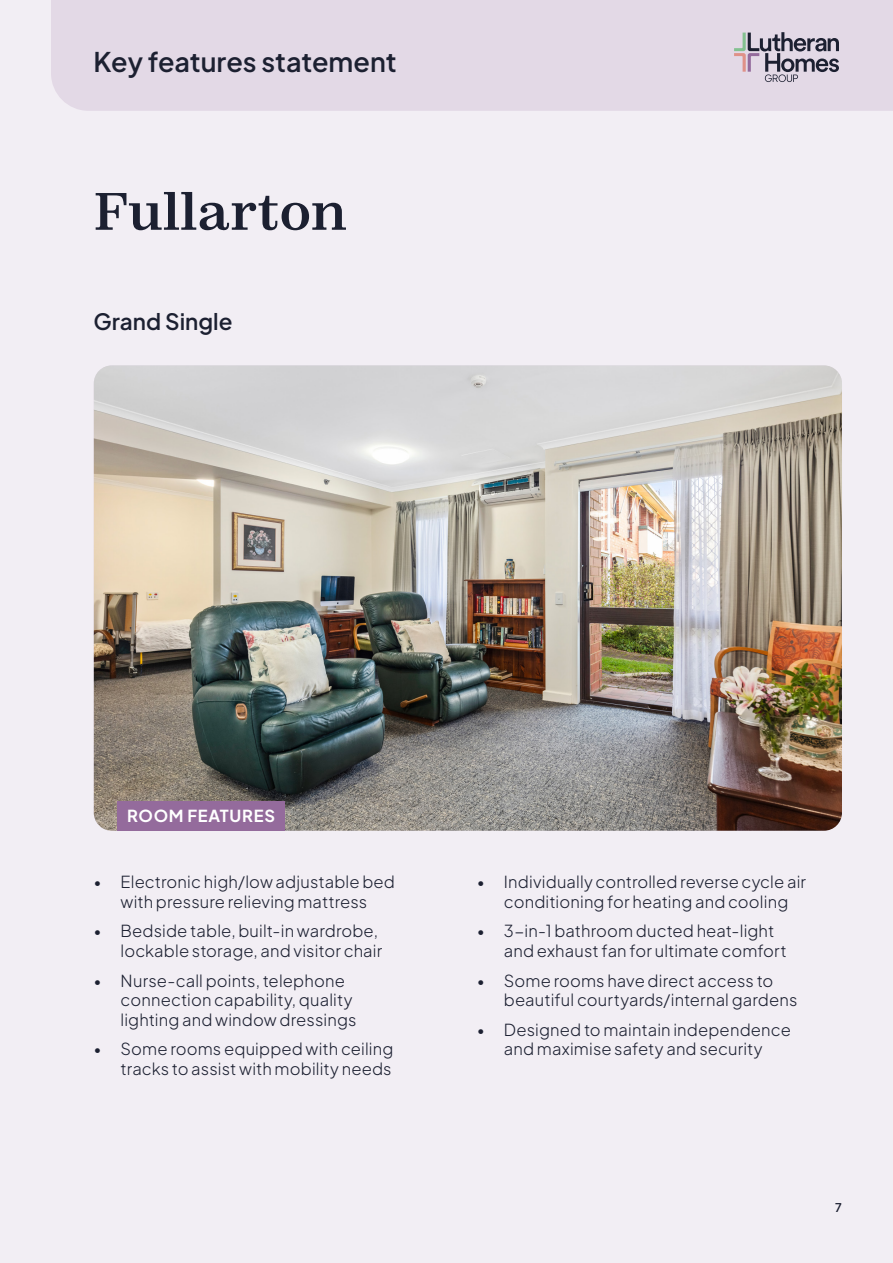
<style>
.page{position:relative;width:893px;height:1263px;background:#f2eef4}
.page>*{position:absolute;margin:0;border:0;box-sizing:border-box;transform-origin:0 0}
.t1{font:700 52.5px "Zodiak";color:#1c2031}
.t2{font:600 27px "Plus Jakarta Sans";color:#1c2031}
.t3{font:600 22.5px "Plus Jakarta Sans";color:#1c2031}
.t4{font:300 16.5px/19.5px "Plus Jakarta Sans";letter-spacing:.01em;color:#1c2031;text-align:center}
.t5{font:700 16.5px "Plus Jakarta Sans";letter-spacing:.04em;color:#fff}
.t6{font:600 12px "Plus Jakarta Sans";color:#1c2031}
</style>
<div class="page">
<div style="left:51px;top:0;width:842px;height:111px;background:#e3d9e6"></div>
<svg style="left:734px;top:32px;width:105px;height:50px;background:#aea7b4"></svg>
<img style="left:94px;top:365px;width:748px;height:466px">
<div style="left:117px;top:801px;width:168px;height:30px;background:#946b9c"></div>
<p class="t2" style="left:94px;top:38px;width:305px">Key features statement</p>
<p class="t1" style="left:94px;top:178px;width:255px">Fullarton</p>
<p class="t3" style="left:94px;top:302px;width:140px">Grand Single</p>
<p class="t5" style="left:127px;top:801px;width:149px">ROOM FEATURES</p>
<p class="t4" style="left:94px;top:870px;width:303px">• Electronic high/low adjustable bed with pressure relieving mattress</p>
<p class="t4" style="left:94px;top:920px;width:290px;text-align:right">• Bedside table, built-in wardrobe, lockable storage, and visitor chair</p>
<p class="t4" style="left:121px;top:969px;width:237px;text-align:left;text-indent:-27px">• Nurse-call points, telephone connection capability, quality lightingand window dressings</p>
<p class="t4" style="left:94px;top:1038px;width:301px;text-align:right">• Some rooms equipped with ceiling tracks to assist with mobility needs</p>
<p class="t4" style="left:477px;top:870px;width:331px">• Individually controlled reverse cycle air conditioning for heating and cooling</p>
<p class="t4" style="left:504px;top:920px;width:284px;text-align:left;text-indent:-27px">• 3-in-1 bathroom ducted heat-light and exhaust fan for ultimate comfort</p>
<p class="t4" style="left:504px;top:969px;width:295px;text-align:left;text-indent:-27px">• Some rooms have direct access to beautiful courtyards/internal gardens</p>
<p class="t4" style="left:477px;top:1018px;width:316px">• Designed to maintain independence and maximise safety andsecurity</p>
<p class="t6" style="left:835px;top:1197px;width:8px">7</p>
</div>
